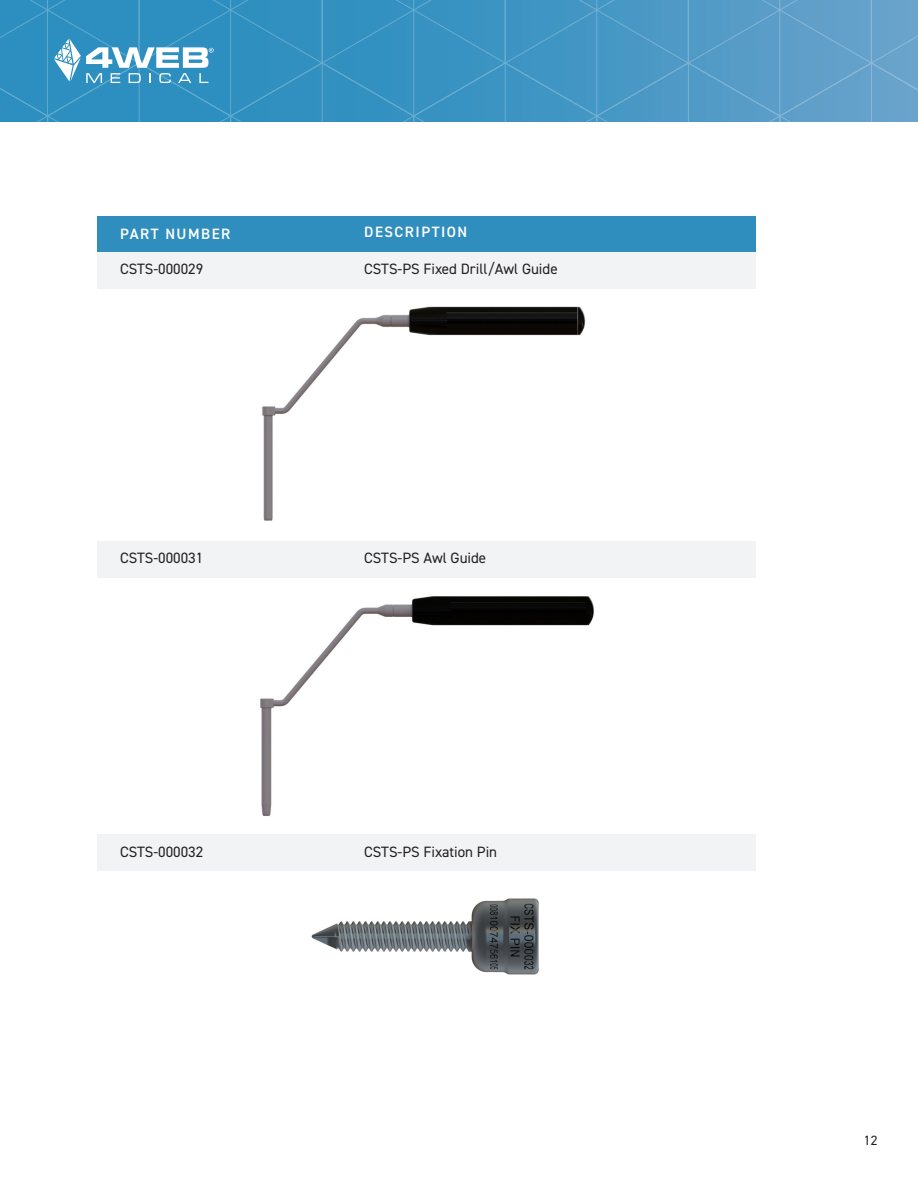
<style>
.page{position:relative;width:918px;height:1188px;background:#fff}
.page>*{position:absolute;margin:0;border:0;box-sizing:border-box;transform-origin:0 0}
.t1{font:15px "DIN2014";color:#231f20}
.t2{font:600 15px "DIN2014";letter-spacing:.1em;color:#fff}
.t3{font:13.5px "DIN2014";color:#231f20}
</style>
<div class="page">
<svg style="left:0;top:0;width:918px;height:122px;background:#4397c4"></svg>
<div style="left:97px;top:216px;width:658px;height:36px;background:#308ebe"></div>
<div style="left:97px;top:541px;width:658px;height:36px;background:#f2f3f4"></div>
<div style="left:97px;top:252px;width:658px;height:36px;background:#f2f3f4"></div>
<div style="left:97px;top:835px;width:658px;height:36px;background:#f2f3f4"></div>
<img style="left:262px;top:306px;width:324px;height:215px">
<img style="left:260px;top:596px;width:334px;height:220px">
<img style="left:311px;top:898px;width:228px;height:77px">
<p class="t2" style="left:120px;top:224px;width:112px">PART NUMBER</p>
<p class="t2" style="left:364px;top:222px;width:105px">DESCRIPTION</p>
<p class="t1" style="left:120px;top:260px;width:85px">CSTS-000029</p>
<p class="t1" style="left:364px;top:260px;width:195px">CSTS-PS Fixed Drill/Awl Guide</p>
<p class="t1" style="left:120px;top:549px;width:85px">CSTS-000031</p>
<p class="t1" style="left:364px;top:549px;width:123px">CSTS-PS Awl Guide</p>
<p class="t1" style="left:120px;top:842px;width:85px">CSTS-000032</p>
<p class="t1" style="left:364px;top:842px;width:134px">CSTS-PS Fixation Pin</p>
<p class="t3" style="left:864px;top:1131px;width:15px">12</p>
</div>
